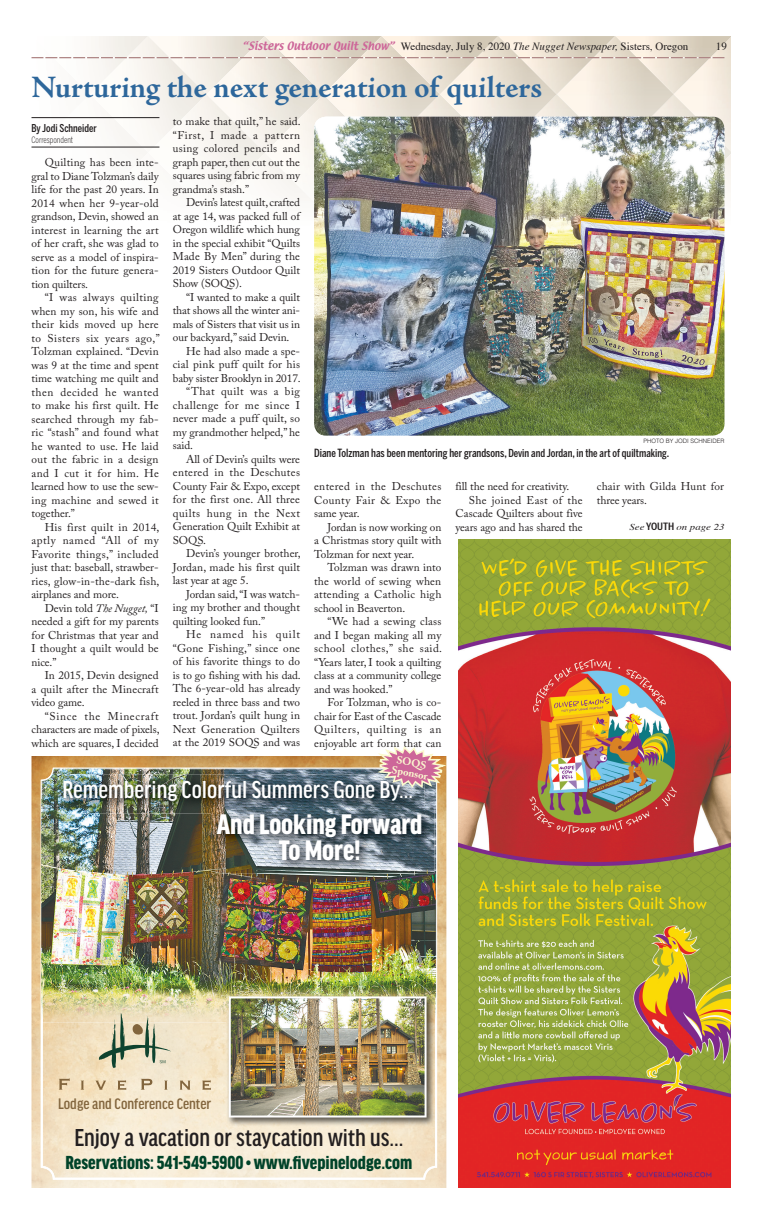
<style>
.page{position:relative;width:767px;height:1224px;background:#fff}
.page>*{position:absolute;margin:0;border:0;box-sizing:border-box;transform-origin:0 0}
.t1{font:700 31.4px "Adobe Jenson Pro";letter-spacing:-.005em;color:#2e679b}
.t2{font:900 condensed 30px/26px "Good Headline Pro";color:#fff;text-align:center}
.t3{font:500 condensed 26px "Good Headline Pro";color:#231f20}
.t4{font:500 condensed 26px "Good Headline Pro";color:#fff}
.t5{font:900 condensed 20px "Good Headline Pro";color:#004329}
.t6{font:500 condensed 16.2px "Good Headline Pro";color:#82653d}
.t7{font:11.2px/13.5px "Adobe Caslon Pro";letter-spacing:.005em;color:#231f20;text-align:justify}
.t8{font:500 11.2px "Benton Sans Comp";color:#231f20}
.t9{font:11.2px "Adobe Caslon Pro";letter-spacing:.025em;color:#231f20}
.t10{font:11.2px "Adobe Caslon Pro";letter-spacing:.04em;color:#231f20}
.t11{font:11.2px "Adobe Caslon Pro";letter-spacing:.035em;color:#231f20}
.t12{font:11.2px "Adobe Caslon Pro";letter-spacing:.045em;color:#231f20}
.t13{font:11.2px "Adobe Caslon Pro";letter-spacing:.07em;color:#231f20}
.t14{font:11px "Times";color:#231f20}
.t15{font:500 10.8px "Benton Sans Comp";color:#231f20}
.t16{font:700 10.5px/10.5px "Adobe Caslon Pro";color:#fbf9cf}
.t17{font:italic 9px "Times";color:#231f20;scale:1.2 1}
.t18{font:300 8.8px "Benton Sans Comp";color:#231f20}
.t19{font:300 6px "Helvetica";color:#231f20}
.s1{font-family:"Textile";font-size:10px;color:#cd6699}
.s2{font-style:italic}
.s3{font-size:11px}
.s4{font-family:"Benton Sans Comp";font-weight:500;font-style:normal;font-size:10px}
</style>
<div class="page">
<img style="left:32px;top:36px;width:699px;height:165px">
<img style="left:724px;top:154px;width:7px;height:74px">
<img style="left:674px;top:37px;width:57px;height:115px">
<hr style="left:32px;top:117px;width:127px;height:1px;background:#231f20">
<hr style="left:32px;top:147px;width:127px;height:1px;background:#231f20">
<svg style="left:32px;top:57px;width:692px;height:1px"></svg>
<img style="left:314px;top:117px;width:410px;height:319px">
<img style="left:32px;top:756px;width:414px;height:432px">
<img style="left:41px;top:768px;width:396px;height:412px">
<img style="left:43px;top:800px;width:178px;height:222px">
<img style="left:400px;top:801px;width:35px;height:193px">
<img style="left:221px;top:873px;width:179px;height:149px">
<img style="left:42px;top:769px;width:394px;height:31px">
<img style="left:42px;top:800px;width:1px;height:222px">
<img style="left:435px;top:800px;width:1px;height:194px">
<img style="left:57px;top:774px;width:368px;height:40px">
<img style="left:211px;top:808px;width:223px;height:65px">
<img style="left:211px;top:808px;width:214px;height:6px">
<img style="left:227px;top:994px;width:208px;height:132px">
<img style="left:435px;top:1022px;width:1px;height:104px">
<svg style="left:435px;top:994px;width:1px;height:28px"></svg>
<img style="left:229px;top:996px;width:197px;height:122px">
<svg style="left:59px;top:1078px;width:11px;height:12px"></svg>
<svg style="left:81px;top:1081px;width:3px;height:9px"></svg>
<svg style="left:96px;top:1081px;width:10px;height:9px"></svg>
<svg style="left:118px;top:1080px;width:8px;height:10px"></svg>
<svg style="left:141px;top:1079px;width:11px;height:11px"></svg>
<svg style="left:164px;top:1081px;width:3px;height:9px"></svg>
<svg style="left:180px;top:1081px;width:10px;height:9px"></svg>
<svg style="left:202px;top:1080px;width:9px;height:10px"></svg>
<svg style="left:99px;top:1012px;width:72px;height:56px;background:#c9c6aa"></svg>
<img style="left:458px;top:540px;width:273px;height:648px">
<svg style="left:374px;top:746px;width:73px;height:44px;background:#cca0a7"></svg>
<p class="t14" style="left:242px;top:42px;width:448px"><span class="s1">ìSisters Outdoor Quilt Showî</span> Wednesday, July 8, 2020 <span class="s2">The Nugget Newspaper,</span> Sisters, Oregon</p>
<p class="t14" style="left:716px;top:42px;width:12px">19</p>
<h1 class="t1" style="left:32px;top:75px;width:512px">Nurturing the next generation of quilters</h1>
<p class="t15" style="left:32px;top:124px;width:67px">By Jodi Schneider</p>
<p class="t18" style="left:32px;top:136px;width:43px">Correspondent</p>
<p class="t7" style="left:173px;top:116px;width:129px">to make that quilt,” he said. “First, I made a pattern using colored pencils and graph paper, then cut out the squares using fabric from my grandma’s stash.”</p>
<p class="t7" style="left:173px;top:197px;width:129px;text-indent:13px">Devin’s latest quilt, crafted at age 14, was packed full of Oregon wildlife which hung in the special exhibit “Quilts Made By Men” during the 2019 Sisters Outdoor Quilt Show (SOQS).</p>
<p class="t7" style="left:186px;top:291px;width:115px">“I wanted to make a quilt</p>
<p class="t7" style="left:173px;top:305px;width:129px">that shows all the winter ani-</p>
<p class="t7" style="left:173px;top:318px;width:129px">mals of Sisters that visit us in</p>
<p class="t7" style="left:173px;top:332px;width:118px">our backyard,” said Devin.</p>
<p class="t7" style="left:186px;top:345px;width:115px">He had also made a spe-</p>
<p class="t7" style="left:173px;top:359px;width:129px">cial pink puff quilt for his</p>
<p class="t7" style="left:173px;top:372px;width:129px">baby sister Brooklyn in 2017.</p>
<p class="t10" style="left:186px;top:387px;width:115px">“That quilt was a big</p>
<p class="t10" style="left:173px;top:401px;width:129px">challenge for me since I</p>
<p class="t7" style="left:173px;top:413px;width:129px">never made a puff quilt, so</p>
<p class="t7" style="left:173px;top:426px;width:129px">my grandmother helped,” he</p>
<p class="t7" style="left:173px;top:440px;width:22px">said.</p>
<p class="t7" style="left:186px;top:453px;width:115px">All of Devin’s quilts were</p>
<p class="t11" style="left:173px;top:468px;width:129px">entered in the Deschutes</p>
<p class="t7" style="left:173px;top:480px;width:129px">County Fair &amp; Expo, except</p>
<p class="t7" style="left:173px;top:494px;width:129px">for the first one. All three</p>
<p class="t12" style="left:173px;top:509px;width:129px">quilts hung in the Next</p>
<p class="t7" style="left:173px;top:521px;width:129px">Generation Quilt Exhibit at</p>
<p class="t7" style="left:173px;top:534px;width:35px">SOQS.</p>
<p class="t7" style="left:186px;top:548px;width:116px">Devin’s younger brother,</p>
<p class="t7" style="left:173px;top:561px;width:129px">Jordan, made his first quilt</p>
<p class="t7" style="left:173px;top:575px;width:77px">last year at age 5.</p>
<p class="t7" style="left:186px;top:588px;width:115px">Jordan said, “I was watch-</p>
<p class="t7" style="left:173px;top:602px;width:129px">ing my brother and thought</p>
<p class="t7" style="left:173px;top:615px;width:94px">quilting looked fun.”</p>
<p class="t13" style="left:186px;top:630px;width:115px">He named his quilt</p>
<p class="t7" style="left:173px;top:642px;width:129px">“Gone Fishing,” since one</p>
<p class="t7" style="left:173px;top:656px;width:129px">of his favorite things to do</p>
<p class="t7" style="left:173px;top:669px;width:129px">is to go fishing with his dad.</p>
<p class="t7" style="left:173px;top:683px;width:129px">The 6-year-old has already</p>
<p class="t7" style="left:173px;top:696px;width:129px">reeled in three bass and two</p>
<p class="t7" style="left:173px;top:710px;width:129px">trout. Jordan’s quilt hung in</p>
<p class="t9" style="left:173px;top:725px;width:129px">Next Generation Quilters</p>
<p class="t7" style="left:173px;top:737px;width:129px">at the 2019 SOQS and was</p>
<p class="t7" style="left:32px;top:157px;width:129px;text-indent:13px">Quilting has been inte&shy;gral to Diane Tolzman’s daily life for the past 20 years. In 2014 when her 9-year-old grandson, Devin, showed an interest in learning the art of her craft, she was glad to serve as a model of inspira&shy;tion for the future genera&shy;tion quilters.</p>
<p class="t7" style="left:32px;top:292px;width:130px;text-indent:13px">“I was always quilting when my son, his wife and their kids moved up here to Sisters six years ago,” Tolzman explained. “Devin was 9 at the time and spent time watching me quilt and then decided he wanted to make his first quilt. He searched through my fab&shy;ric “stash” and found what he wanted to use. He laid out the fabric in a design and I cut it for him. He learned how to use the sew&shy;ing machine and sewed it together.”</p>
<p class="t7" style="left:32px;top:521px;width:129px;text-indent:13px">His first quilt in 2014, aptly named “All of my Favorite things,” included just that: baseball, strawber&shy;ries, glow-in-the-dark fish, airplanes and more.</p>
<p class="t7" style="left:32px;top:602px;width:129px;text-indent:13px">Devin told <span class="s2">The Nugget,</span> “I needed a gift for my parents for Christmas that year and I thought a quilt would be nice.”</p>
<p class="t7" style="left:32px;top:670px;width:129px;text-indent:13px">In 2015, Devin designed a quilt after the Minecraft video game.</p>
<p class="t7" style="left:32px;top:710px;width:130px;text-indent:13px">“Since the Minecraft characters are made of pixels, which are squares, I decided</p>
<p class="t19" style="left:643px;top:438px;width:83px">PHOTO BY JODI SCHNEIDER</p>
<p class="t8" style="left:314px;top:448px;width:356px">Diane Tolzman has been mentoring her grandsons, <span class="s3">Devin and Jordan, in the art of quiltmaking.</span></p>
<p class="t7" style="left:455px;top:481px;width:115px">fill the need for creativity.</p>
<p class="t9" style="left:469px;top:496px;width:115px">She joined East of the</p>
<p class="t7" style="left:455px;top:508px;width:129px">Cascade Quilters about five</p>
<p class="t7" style="left:455px;top:522px;width:129px">years ago and has shared the</p>
<p class="t7" style="left:597px;top:481px;width:129px">chair with Gilda Hunt for three years.</p>
<p class="t7" style="left:314px;top:481px;width:129px">entered in the Deschutes County Fair &amp; Expo the same year.</p>
<p class="t7" style="left:314px;top:522px;width:129px;text-indent:13px">Jordan is now working on a Christmas story quilt with Tolzman for next year.</p>
<p class="t7" style="left:314px;top:562px;width:129px;text-indent:13px">Tolzman was drawn into the world of sewing when attending a Catholic high school in Beaverton.</p>
<p class="t7" style="left:314px;top:616px;width:129px;text-indent:13px">“We had a sewing class and I began making all my school clothes,” she said. “Years later, I took a quilting class at a community college and was hooked.”</p>
<p class="t7" style="left:314px;top:697px;width:129px;text-indent:13px">For Tolzman, who is co&shy;chair for East of the Cascade Quilters, quilting is an enjoyable art form that can</p>
<p class="t17" style="left:629px;top:523px;width:81px">See <span class="s4">YOUTH</span> on page 23</p>
<p class="t16" style="left:394px;top:755px;width:38px;rotate:10deg">SOQS<br>Sponsor</p>
<h3 class="t4" style="left:63px;top:779px;width:352px">Remembering Colorful Summers Gone By...</h3>
<h2 class="t2" style="left:217px;top:812px;width:207px">And Looking Forward<br>To More!</h2>
<h3 class="t6" style="left:58px;top:1097px;width:155px">Lodge and Conference Center</h3>
<h3 class="t3" style="left:74px;top:1127px;width:330px">Enjoy a vacation or staycation with us...</h3>
<h3 class="t5" style="left:66px;top:1155px;width:348px">Reservations: 541-549-5900 • www. vepinelodge.com</h3>
</div>
